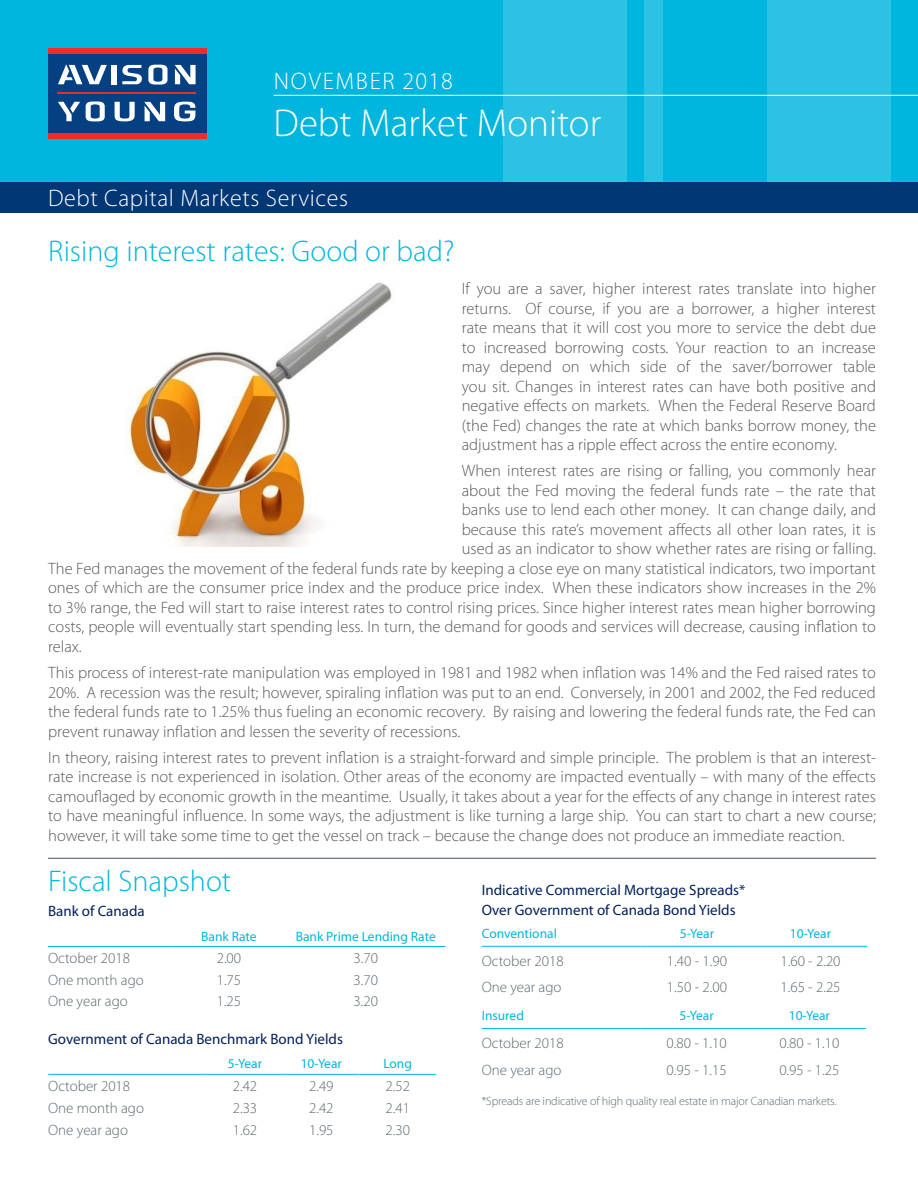
<style>
.page{position:relative;width:918px;height:1188px;background:#fff}
.page>*{position:absolute;margin:0;border:0;box-sizing:border-box;transform-origin:0 0}
.t1{font:300 39px "Myriad Pro";color:#fff}
.t2{font:300 30px "Myriad Pro";color:#00b6de}
.t3{font:300 24px "Myriad Pro";letter-spacing:.03em;color:#fff}
.t4{font:300 24px "Myriad Pro";letter-spacing:.07em;color:#fff}
.t5{font:300 16.5px/19.5px "Myriad Pro";color:#57585a;text-align:justify}
.t6{font:300 15px "Myriad Pro";color:#5b6771}
.t7{font:15px "Myriad Pro";color:#00205b}
.t8{font:13.5px "Myriad Pro";color:#00b6de}
.TOC_Body{font:300 12px "Myriad Pro";letter-spacing:-.01em;color:#5b6771}
</style>
<div class="page">
<hr style="left:48px;top:946px;width:124px;height:1px;background:#00b6de">
<hr style="left:172px;top:946px;width:114px;height:1px;background:#00b6de">
<hr style="left:286px;top:946px;width:159px;height:1px;background:#00b6de">
<hr style="left:48px;top:1074px;width:159px;height:1px;background:#00b6de">
<hr style="left:207px;top:1074px;width:76px;height:1px;background:#00b6de">
<hr style="left:283px;top:1074px;width:77px;height:1px;background:#00b6de">
<hr style="left:360px;top:1074px;width:76px;height:1px;background:#00b6de">
<hr style="left:482px;top:946px;width:158px;height:1px;background:#00b6de">
<hr style="left:640px;top:946px;width:114px;height:1px;background:#00b6de">
<hr style="left:754px;top:946px;width:113px;height:1px;background:#00b6de">
<hr style="left:482px;top:1028px;width:158px;height:1px;background:#00b6de">
<hr style="left:640px;top:1028px;width:113px;height:1px;background:#00b6de">
<hr style="left:753px;top:1028px;width:113px;height:1px;background:#00b6de">
<div style="left:0;top:0;width:918px;height:201px;background:#00b6de"></div>
<div style="left:768px;top:0;width:123px;height:201px;background:#2bc2e4"></div>
<div style="left:503px;top:0;width:123px;height:201px;background:#2bc2e4"></div>
<div style="left:644px;top:0;width:18px;height:201px;background:#2bc2e4"></div>
<hr style="left:274px;top:95px;width:644px;height:1px;background:#fff">
<div style="left:0;top:183px;width:918px;height:30px;background:#013775"></div>
<div style="left:48px;top:53px;width:159px;height:80px;background:#054082"></div>
<div style="left:111px;top:65px;width:5px;height:19px;background:#fff"></div>
<svg style="left:175px;top:65px;width:21px;height:19px"></svg>
<svg style="left:122px;top:65px;width:46px;height:20px"></svg>
<svg style="left:144px;top:102px;width:21px;height:19px"></svg>
<svg style="left:58px;top:64px;width:49px;height:20px"></svg>
<svg style="left:58px;top:102px;width:47px;height:19px"></svg>
<svg style="left:115px;top:102px;width:20px;height:19px"></svg>
<svg style="left:174px;top:102px;width:21px;height:19px"></svg>
<div style="left:48px;top:133px;width:159px;height:5px;background:#ee2e22"></div>
<div style="left:48px;top:48px;width:159px;height:5px;background:#ee2e22"></div>
<hr style="left:58px;top:92px;width:138px;height:2px;background:#ee2e22">
<img style="left:129px;top:282px;width:263px;height:264px">
<hr style="left:48px;top:858px;width:828px;height:1px;background:#45555f">
<p class="t4" style="left:274px;top:66px;width:181px">NOVEMBER 2018</p>
<p class="t1" style="left:274px;top:100px;width:329px">Debt Market Monitor</p>
<p class="t3" style="left:48px;top:184px;width:301px">Debt Capital Markets Services</p>
<p class="t2" style="left:48px;top:233px;width:408px">Rising interest rates: Good or bad?</p>
<p class="t5" style="left:462px;top:279px;width:416px">If you are a saver, higher interest rates translate into higher returns. Of course, if you are a borrower, a higher interest rate means that it will cost you more to service the debt due to increased borrowing costs. Your reaction to an increase may depend on which side of the saver/borrower table you sit. Changes in interest rates can have both positive and negative effects on markets. When the Federal Reserve Board (the Fed) changes the rate at which banks borrow money, the adjustment has a ripple effect across the entire economy.</p>
<p class="t5" style="left:462px;top:461px;width:416px">When interest rates are rising or falling, you commonly hear</p>
<p class="t5" style="left:462px;top:480px;width:416px">about the Fed moving the federal funds rate – the rate that</p>
<p class="t5" style="left:462px;top:500px;width:416px">banks use to lend each other money. It can change daily, and</p>
<p class="t5" style="left:462px;top:519px;width:416px">because this rate’s movement affects all other loan rates, it is</p>
<p class="t5" style="left:462px;top:539px;width:416px">used as an indicator to show whether rates are rising or falling.</p>
<p class="t5" style="left:48px;top:558px;width:829px">The Fed manages the movement of the federal funds rate by keeping a close eye on many statistical indicators, two important</p>
<p class="t5" style="left:48px;top:578px;width:829px">ones of which are the consumer price index and the produce price index. When these indicators show increases in the 2%</p>
<p class="t5" style="left:48px;top:597px;width:829px">to 3% range, the Fed will start to raise interest rates to control rising prices. Since higher interest rates mean higher borrowing</p>
<p class="t5" style="left:48px;top:617px;width:829px">costs, people will eventually start spending less. In turn, the demand for goods and services will decrease, causing inflation to</p>
<p class="t5" style="left:48px;top:636px;width:35px">relax.</p>
<p class="t5" style="left:48px;top:663px;width:829px">This process of interest-rate manipulation was employed in 1981 and 1982 when inflation was 14% and the Fed raised rates to 20%. A recession was the result; however, spiraling inflation was put to an end. Conversely, in 2001 and 2002, the Fed reduced the federal funds rate to 1.25% thus fueling an economic recovery. By raising and lowering the federal funds rate, the Fed can prevent runaway inflation and lessen the severity of recessions.</p>
<p class="t5" style="left:48px;top:747px;width:829px">In theory, raising interest rates to prevent inflation is a straight-forward and simple principle. The problem is that an interest&shy;rate increase is not experienced in isolation. Other areas of the economy are impacted eventually – with many of the effects camouflaged by economic growth in the meantime. Usually, it takes about a year for the effects of any change in interest rates to have meaningful influence. In some ways, the adjustment is like turning a large ship. You can start to chart a new course; however, it will take some time to get the vessel on track – because the change does not produce an immediate reaction.</p>
<p class="t2" style="left:48px;top:863px;width:185px">Fiscal Snapshot</p>
<p class="t7" style="left:48px;top:902px;width:98px">Bank of Canada</p>
<p class="t8" style="left:201px;top:928px;width:57px">Bank Rate</p>
<p class="t8" style="left:296px;top:928px;width:142px">Bank Prime Lending Rate</p>
<p class="t6" style="left:48px;top:949px;width:84px">October 2018</p>
<p class="t6" style="left:217px;top:949px;width:26px">2.00</p>
<p class="t6" style="left:354px;top:949px;width:26px">3.70</p>
<p class="t6" style="left:48px;top:970px;width:97px">One month ago</p>
<p class="t6" style="left:217px;top:970px;width:26px">1.75</p>
<p class="t6" style="left:354px;top:970px;width:26px">3.70</p>
<p class="t6" style="left:48px;top:992px;width:81px">One year ago</p>
<p class="t6" style="left:217px;top:992px;width:26px">1.25</p>
<p class="t6" style="left:354px;top:992px;width:26px">3.20</p>
<p class="t7" style="left:48px;top:1030px;width:296px">Government of Canada Benchmark Bond Yields</p>
<p class="t8" style="left:228px;top:1056px;width:36px">5-Year</p>
<p class="t8" style="left:301px;top:1056px;width:43px">10-Year</p>
<p class="t8" style="left:383px;top:1056px;width:30px">Long</p>
<p class="t6" style="left:48px;top:1077px;width:84px">October 2018</p>
<p class="t6" style="left:233px;top:1077px;width:26px">2.42</p>
<p class="t6" style="left:309px;top:1077px;width:26px">2.49</p>
<p class="t6" style="left:385px;top:1077px;width:26px">2.52</p>
<p class="t6" style="left:48px;top:1099px;width:97px">One month ago</p>
<p class="t6" style="left:233px;top:1099px;width:26px">2.33</p>
<p class="t6" style="left:309px;top:1099px;width:26px">2.42</p>
<p class="t6" style="left:385px;top:1099px;width:26px">2.41</p>
<p class="t6" style="left:48px;top:1121px;width:81px">One year ago</p>
<p class="t6" style="left:233px;top:1121px;width:26px">1.62</p>
<p class="t6" style="left:309px;top:1121px;width:26px">1.95</p>
<p class="t6" style="left:385px;top:1121px;width:26px">2.30</p>
<p class="t7" style="left:482px;top:880px;width:265px">Indicative Commercial Mortgage Spreads*</p>
<p class="t7" style="left:482px;top:901px;width:256px">Over Government of Canada Bond Yields</p>
<p class="t8" style="left:482px;top:925px;width:77px">Conventional</p>
<p class="t8" style="left:680px;top:925px;width:36px">5-Year</p>
<p class="t8" style="left:790px;top:925px;width:43px">10-Year</p>
<p class="t6" style="left:482px;top:952px;width:84px">October 2018</p>
<p class="t6" style="left:667px;top:952px;width:62px">1.40 - 1.90</p>
<p class="t6" style="left:780px;top:952px;width:62px">1.60 - 2.20</p>
<p class="t6" style="left:482px;top:978px;width:81px">One year ago</p>
<p class="t6" style="left:667px;top:978px;width:62px">1.50 - 2.00</p>
<p class="t6" style="left:780px;top:978px;width:62px">1.65 - 2.25</p>
<p class="t8" style="left:482px;top:1008px;width:44px">Insured</p>
<p class="t8" style="left:680px;top:1007px;width:36px">5-Year</p>
<p class="t8" style="left:789px;top:1007px;width:43px">10-Year</p>
<p class="t6" style="left:482px;top:1034px;width:84px">October 2018</p>
<p class="t6" style="left:667px;top:1034px;width:62px">0.80 - 1.10</p>
<p class="t6" style="left:779px;top:1034px;width:62px">0.80 - 1.10</p>
<p class="t6" style="left:482px;top:1061px;width:81px">One year ago</p>
<p class="t6" style="left:667px;top:1061px;width:62px">0.95 - 1.15</p>
<p class="t6" style="left:779px;top:1061px;width:62px">0.95 - 1.25</p>
<p class="TOC_Body" style="left:482px;top:1094px;width:356px">*Spreads are indicative of high quality real estate in major Canadian markets.</p>
</div>
